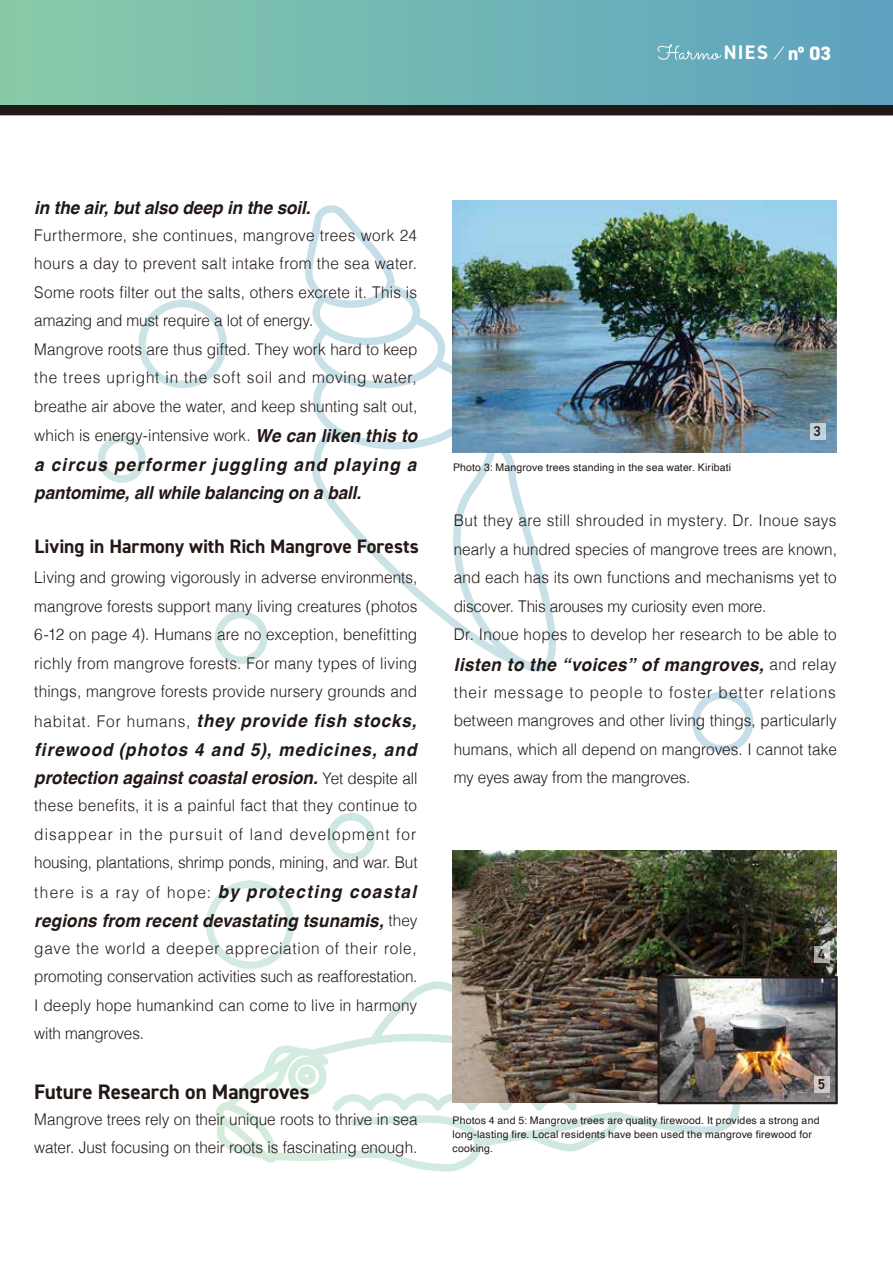
<style>
.page{position:relative;width:893px;height:1277px;background:#fff}
.page>*{position:absolute;margin:0;border:0;box-sizing:border-box;transform-origin:0 0}
.t1{font:700 21px "DIN2014";letter-spacing:-.005em;color:#221815}
.t2{font:700 19.65px "DIN2014";color:#fff}
.t3{font:700 19.5px "DIN2014";letter-spacing:-.005em;color:#221815}
.t4{font:italic 700 18px/28.5px "Helvetica";letter-spacing:.005em;color:#221815;text-align:justify;scale:.95 1}
.t5{font:italic 700 18px/28.5px "Helvetica";letter-spacing:.05em;color:#221815;scale:.95 1}
.t6{font:italic 700 18px "Helvetica";letter-spacing:.03em;color:#221815;scale:.95 1}
.t7{font:300 16.2px/28.5px "Helvetica";letter-spacing:.005em;color:#221815;text-align:justify;scale:.95 1}
.t8{font:600 14.25px "DIN2014";color:#221815}
.t9{font:10.5px/14.2px "Helvetica";letter-spacing:.015em;color:#221815}
.s1{font-weight:800;font-size:19.5px}
.s2{font-weight:700;font-style:italic;font-size:18px}
.s3{font-weight:300;font-style:normal;font-size:16.2px}
</style>
<div class="page">
<svg style="left:537px;top:452px;width:19px;height:220px"></svg>
<svg style="left:305px;top:203px;width:232px;height:469px"></svg>
<svg style="left:617px;top:1102px;width:124px;height:32px"></svg>
<svg style="left:216px;top:979px;width:401px;height:192px"></svg>
<svg style="left:206px;top:880px;width:89px;height:89px"></svg>
<svg style="left:327px;top:813px;width:49px;height:48px"></svg>
<svg style="left:138px;top:299px;width:89px;height:89px"></svg>
<svg style="left:98px;top:434px;width:48px;height:49px"></svg>
<svg style="left:692px;top:691px;width:61px;height:62px"></svg>
<svg style="left:214px;top:610px;width:54px;height:54px"></svg>
<img style="left:453px;top:850px;width:384px;height:252px">
<div style="left:657px;top:976px;width:181px;height:128px;border:2px solid #221815"></div>
<img style="left:453px;top:201px;width:384px;height:251px">
<div style="left:810px;top:423px;width:16px;height:16px;background:#c1d0db"></div>
<svg style="left:814px;top:946px;width:16px;height:16px"></svg>
<svg style="left:814px;top:1076px;width:16px;height:16px"></svg>
<div style="left:0;top:0;width:893px;height:115px;background:linear-gradient(to right,#88cba8,#5da2c1)"></div>
<div style="left:0;top:105px;width:893px;height:10px;background:#221815"></div>
<svg style="left:773px;top:46px;width:12px;height:14px"></svg>
<svg style="left:657px;top:44px;width:64px;height:16px"></svg>
<p class="t2" style="left:724px;top:40px;width:109px">NIES <span class="s1">nº 03</span></p>
<p class="t4" style="left:34px;top:193px;width:292px">in the air, but also deep in the soil.</p>
<p class="t7" style="left:34px;top:220px;width:405px;text-align:left">Furthermore, she continues, mangrove trees work 24 hours a day to prevent salt intake from the sea water.<br>Some roots filter out the salts, others excrete it. This is amazing and must require a lot of energy.<br>Mangrove roots are thus gifted. They work hard to keep the trees upright in the soft soil and moving water, breathe air above the water, and keep shunting salt out, which is energy-intensive work. <span class="s2">We can liken this to</span></p>
<p class="t5" style="left:34px;top:450px;width:404px">a circus performer juggling and playing a pantomime, all while balancing on a ball.</p>
<p class="t3" style="left:35px;top:533px;width:386px">Living in Harmony with Rich Mangrove Forests</p>
<p class="t7" style="left:34px;top:562px;width:405px">Living and growing vigorously in adverse environments, mangrove forests support many living creatures (photos 6-12 on page 4). Humans are no exception, benefitting richly from mangrove forests. For many types of living things, mangrove forests provide nursery grounds and</p>
<p class="t4" style="left:34px;top:706px;width:405px"><span class="s3">habitat. For humans,</span> they provide fish stocks, firewood (photos 4 and 5), medicines, and protection against coastal erosion. <span class="s3">Yet despite all</span></p>
<p class="t7" style="left:34px;top:790px;width:405px">these benefits, it is a painful fact that they continue to disappear in the pursuit of land development for housing, plantations, shrimp ponds, mining, and war. But</p>
<p class="t4" style="left:34px;top:877px;width:405px"><span class="s3">there is a ray of hope:</span> by protecting coastal regions from recent devastating tsunamis, <span class="s3">they</span></p>
<p class="t7" style="left:34px;top:932px;width:405px">gave the world a deeper appreciation of their role, promoting conservation activities such as reafforestation.<br>I deeply hope humankind can come to live in harmony with mangroves.</p>
<p class="t1" style="left:34px;top:1077px;width:277px">Future Research on Mangroves</p>
<p class="t7" style="left:34px;top:1103px;width:405px">Mangrove trees rely on their unique roots to thrive in sea water. Just focusing on their roots is fascinating enough.</p>
<p class="t9" style="left:453px;top:460px;width:280px">Photo 3: Mangrove trees standing in the sea water. Kiribati</p>
<p class="t8" style="left:813px;top:422px;width:9px">3</p>
<p class="t7" style="left:454px;top:505px;width:405px;text-align:left">But they are still shrouded in mystery. Dr. Inoue says nearly a hundred species of mangrove trees are known, and each has its own functions and mechanisms yet to discover. This arouses my curiosity even more.<br>Dr. Inoue hopes to develop her research to be able to</p>
<p class="t6" style="left:454px;top:649px;width:404px">listen to the “voices” of mangroves, <span class="s3">and relay</span></p>
<p class="t7" style="left:454px;top:676px;width:405px">their message to people to foster better relations between mangroves and other living things, particularly humans, which all depend on mangroves. I cannot take my eyes away from the mangroves.</p>
<p class="t8" style="left:818px;top:945px;width:9px">4</p>
<p class="t8" style="left:818px;top:1075px;width:9px">5</p>
<p class="t9" style="left:453px;top:1113px;width:368px">Photos 4 and 5: Mangrove trees are quality firewood. It provides a strong and long-lasting fire. Local residents have been used the mangrove firewood for cooking.</p>
</div>
